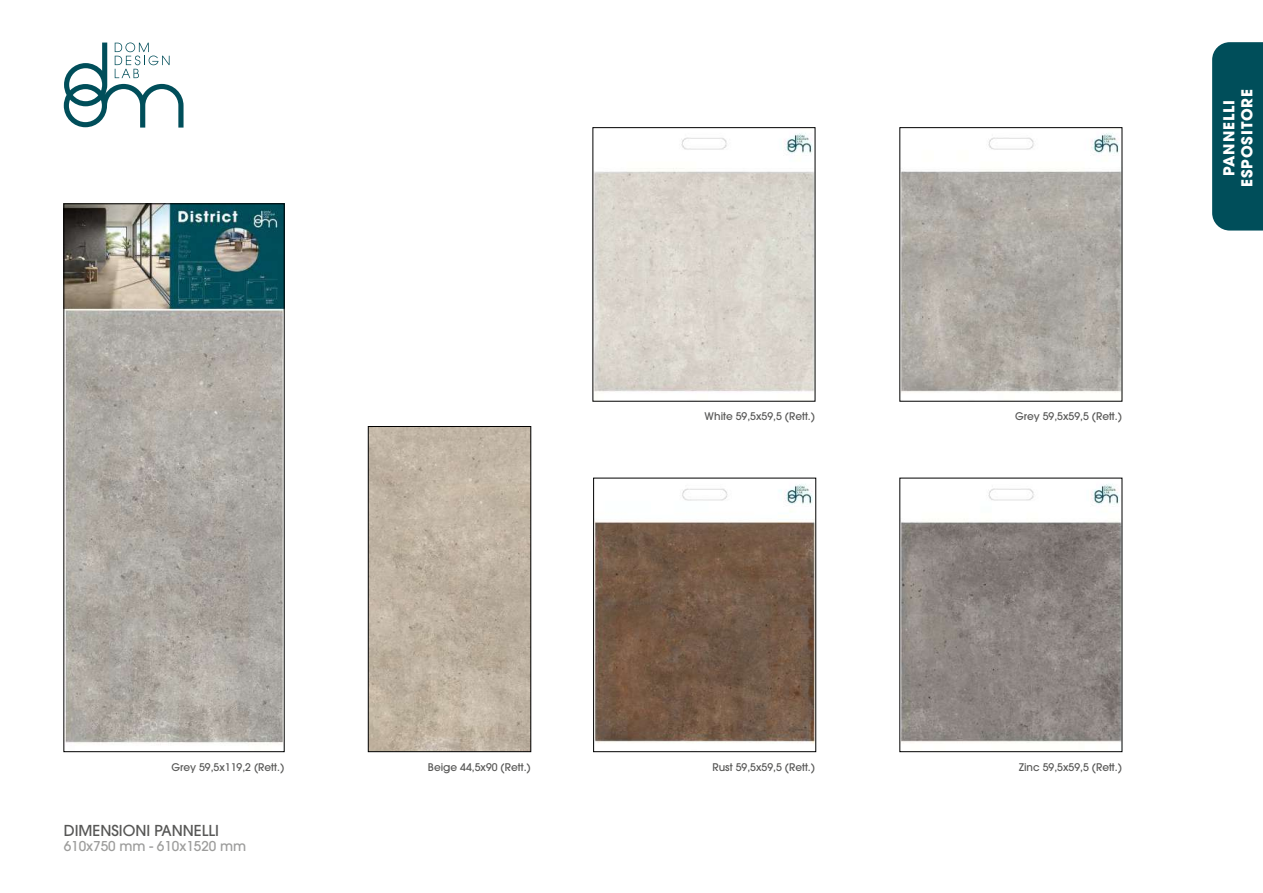
<style>
.page{position:relative;width:1263px;height:893px;background:#fff}
.page>*{position:absolute;margin:0;border:0;box-sizing:border-box;transform-origin:0 0}
.t1{font:700 15px/18px "Avant Garde";letter-spacing:.06em;color:#fff;text-align:center}
.t2{font:500 15px "Avant Garde";color:#575756}
.t3{font:500 13.5px "Avant Garde";color:#9d9d9c}
.t4{font:500 10.5px "Avant Garde";color:#575756}
</style>
<div class="page">
<img style="left:595px;top:133px;width:218px;height:259px">
<img style="left:595px;top:484px;width:219px;height:260px">
<div style="left:593px;top:478px;width:223px;height:274px;border:1px solid #000"></div>
<img style="left:902px;top:133px;width:218px;height:260px">
<img style="left:902px;top:484px;width:218px;height:259px">
<div style="left:1212px;top:42px;width:51px;height:189px;background:#004e5a"></div>
<svg style="left:64px;top:43px;width:120px;height:85px"></svg>
<img style="left:370px;top:428px;width:159px;height:322px">
<div style="left:368px;top:426px;width:163px;height:326px;border:1px solid #000"></div>
<img style="left:66px;top:206px;width:216px;height:539px">
<p class="t4" style="left:172px;top:761px;width:114px">Grey 59,5x119,2 (Rett.)</p>
<p class="t4" style="left:428px;top:761px;width:104px">Beige 44,5x90 (Rett.)</p>
<h1 class="t2" style="left:64px;top:821px;width:157px">DIMENSIONI PANNELLI</h1>
<p class="t3" style="left:64px;top:838px;width:184px">610x750 mm - 610x1520 mm</p>
<p class="t4" style="left:705px;top:410px;width:112px">White 59,5x59,5 (Rett.)</p>
<p class="t4" style="left:712px;top:761px;width:104px">Rust 59,5x59,5 (Rett.)</p>
<p class="t4" style="left:1015px;top:410px;width:108px">Grey 59,5x59,5 (Rett.)</p>
<h1 class="t1" style="left:1220px;top:187px;width:100px;rotate:-90deg">PANNELLI<br>ESPOSITORE</h1>
<p class="t4" style="left:1019px;top:761px;width:104px">Zinc 59,5x59,5 (Rett.)</p>
</div>
